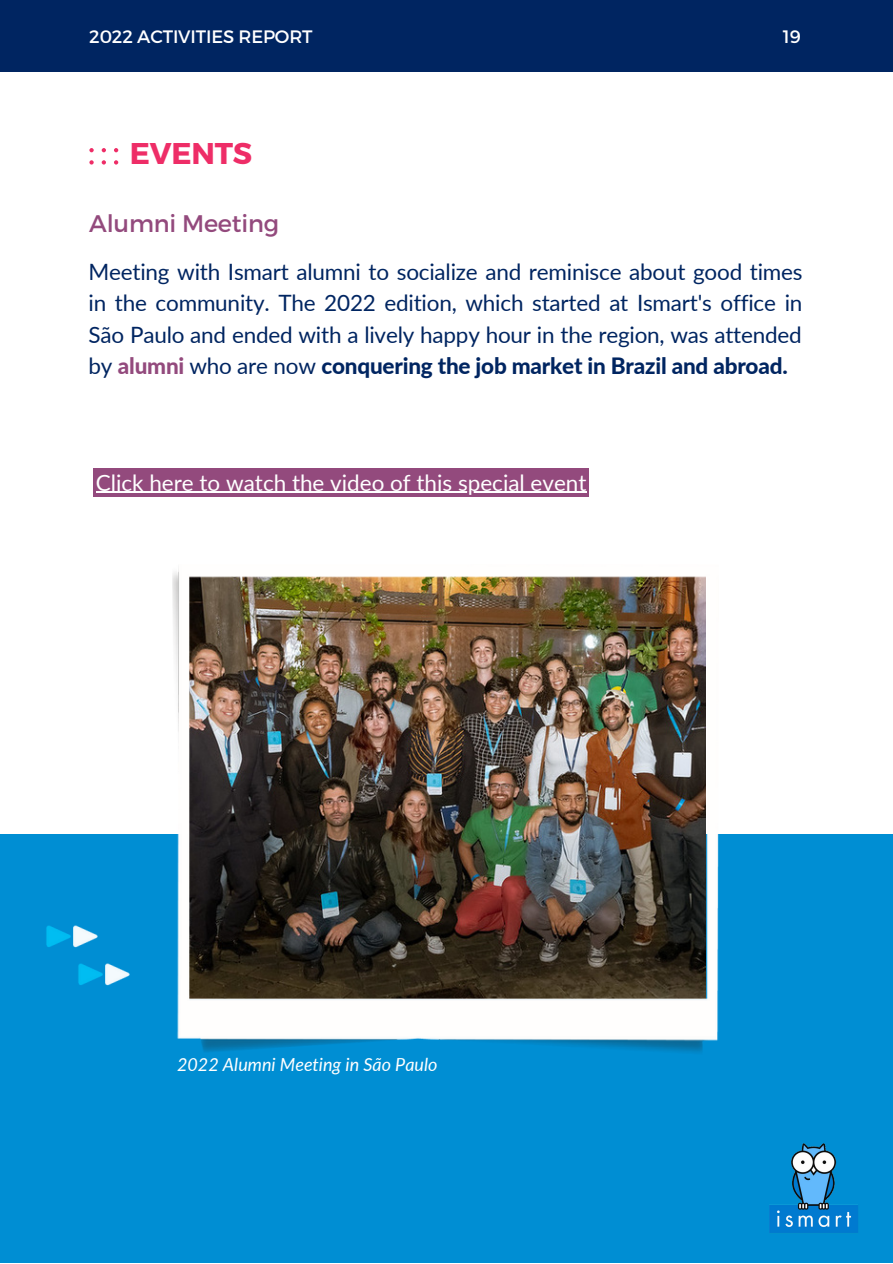
<style>
.page{position:relative;width:893px;height:1264px;background:#fff}
.page>*{position:absolute;margin:0;border:0;box-sizing:border-box;transform-origin:0 0}
.t1{font:700 30px "Montserrat";letter-spacing:-.01em;color:#ee2d67}
.t2{font:24px "Montserrat";letter-spacing:-.01em;color:#934a7d}
.t3{font:22.5px/31.5px "Lato";letter-spacing:-.01em;color:#002561;text-align:justify}
.t4{font:22.5px "Lato";color:#fff}
.t5{font:italic 18px "Lato";color:#fff}
.t6{font:18px "Montserrat";letter-spacing:-.01em;color:#fff}
.s1{font-weight:800;color:#934a7d}
.s2{font-weight:800}
</style>
<div class="page">
<div style="left:0;top:834px;width:892px;height:428px;background:#008ed3"></div>
<div style="left:0;top:0;width:892px;height:71px;background:#002561"></div>
<div style="left:94px;top:468px;width:495px;height:29px;background:#934a7d"></div>
<hr style="left:96px;top:491px;width:490px;height:2px;background:#fff">
<img style="left:173px;top:568px;width:545px;height:485px">
<svg style="left:89px;top:148px;width:5px;height:4px"></svg>
<svg style="left:102px;top:148px;width:4px;height:4px"></svg>
<svg style="left:114px;top:148px;width:4px;height:4px"></svg>
<svg style="left:89px;top:160px;width:5px;height:4px"></svg>
<svg style="left:102px;top:160px;width:4px;height:4px"></svg>
<svg style="left:114px;top:160px;width:4px;height:4px"></svg>
<img style="left:46px;top:925px;width:52px;height:22px">
<img style="left:75px;top:947px;width:55px;height:39px">
<img style="left:769px;top:1143px;width:89px;height:90px">
<p class="t6" style="left:89px;top:25px;width:225px">2022 ACTIVITIES REPORT</p>
<p class="t6" style="left:782px;top:25px;width:19px">19</p>
<p class="t1" style="left:130px;top:134px;width:124px">EVENTS</p>
<p class="t2" style="left:89px;top:208px;width:191px">Alumni Meeting</p>
<p class="t3" style="left:88px;top:255px;width:715px">Meeting with Ismart alumni to socialize and reminisce about good times in the community. The 2022 edition, which started at Ismart's office in São Paulo and ended with a lively happy hour in the region, was attended by <span class="s1">alumni</span> who are now <span class="s2">conquering the job market in Brazil and abroad.</span></p>
<p class="t4" style="left:96px;top:468px;width:492px">Click here to watch the video of this special event</p>
<p class="t5" style="left:177px;top:1052px;width:262px">2022 Alumni Meeting in São Paulo</p>
</div>
